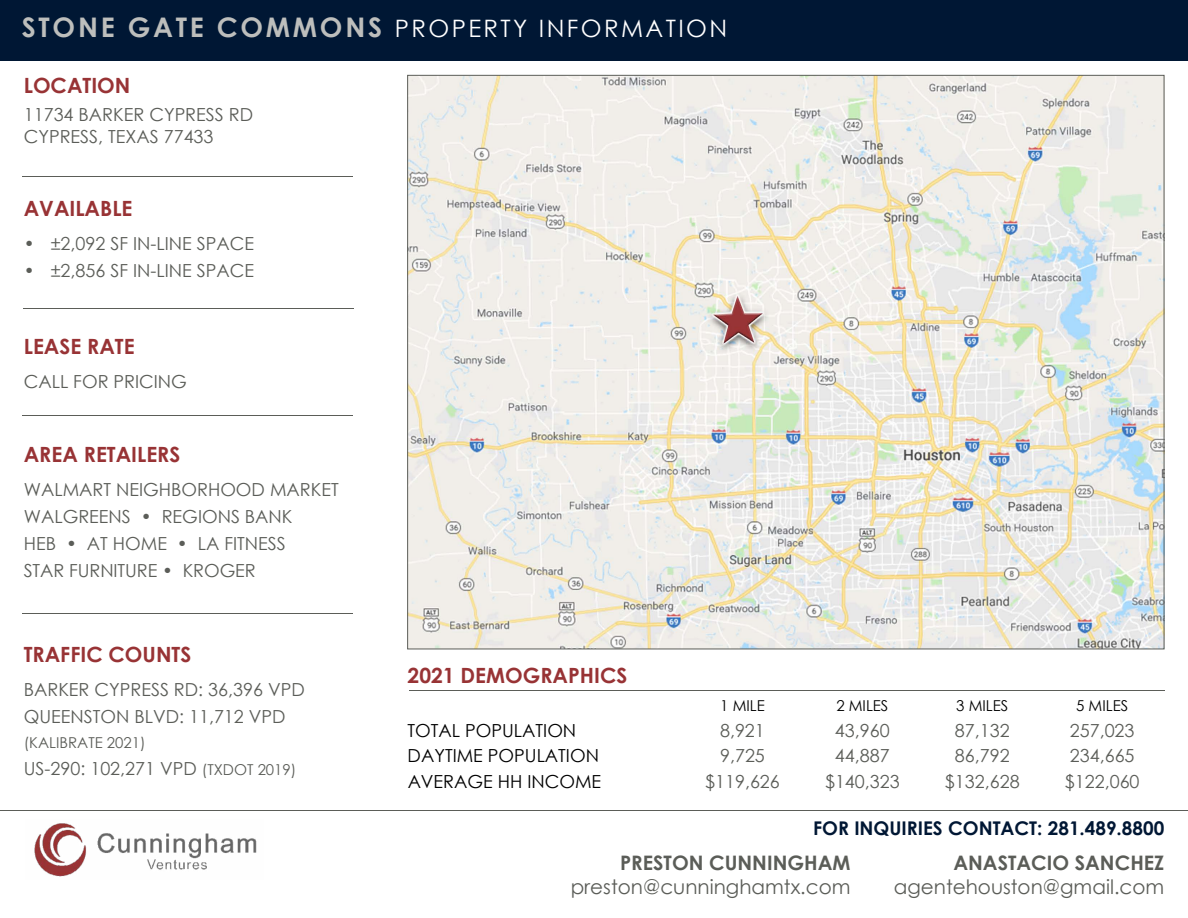
<style>
.page{position:relative;width:1188px;height:918px;background:#fff}
.page>*{position:absolute;margin:0;border:0;box-sizing:border-box;transform-origin:0 0}
.t1{font:24px "Century Gothic";letter-spacing:.1em;color:#fff}
.t2{font:700 21px "Century Gothic";color:#983335}
.t3{font:19.95px "Century Gothic";color:#5b5d58}
.t4{font:700 19.95px "Century Gothic";color:#5b5d58}
.t5{font:700 18.9px "Century Gothic";color:#001734}
.t6{font:18px/27px "Century Gothic";color:#5b5d58}
.t7{font:18px "Century Gothic";color:#000}
.t8{font:15px "Century Gothic";color:#000}
.t9{font:15px "Century Gothic";color:#5b5d58}
.s1{font-weight:700;font-size:27px;color:#bdbebc}
.s2{font-size:15px}
</style>
<div class="page">
<img style="left:409px;top:77px;width:753px;height:570px">
<div style="left:0;top:1px;width:1188px;height:60px;background:#001734"></div>
<img style="left:34px;top:823px;width:223px;height:54px">
<hr style="left:0;top:811px;width:1188px;height:1px;background:#5b5d58">
<hr style="left:409px;top:690px;width:755px;height:1px;background:#5b5d58">
<h1 class="t1" style="left:22px;top:11px;width:707px"><span class="s1">STONE GATE COMMONS</span> PROPERTY INFORMATION</h1>
<p class="t2" style="left:24px;top:69px;width:108px">LOCATION</p>
<p class="t6" style="left:24px;top:103px;width:231px;line-height:21.6px">11734 BARKER CYPRESS RD<br>CYPRESS, TEXAS 77433</p>
<p class="t2" style="left:24px;top:193px;width:110px">AVAILABLE</p>
<p class="t6" style="left:24px;top:230px;width:232px">• ±2,092 SF IN-LINE SPACE</p>
<p class="t6" style="left:24px;top:257px;width:232px">• ±2,856 SF IN-LINE SPACE</p>
<p class="t2" style="left:24px;top:330px;width:112px">LEASE RATE</p>
<p class="t6" style="left:24px;top:367px;width:165px">CALL FOR PRICING</p>
<p class="t2" style="left:24px;top:439px;width:158px">AREA RETAILERS</p>
<p class="t6" style="left:24px;top:476px;width:316px">WALMART NEIGHBORHOOD MARKET<br>WALGREENS • REGIONS BANK<br>HEB • AT HOME • LA FITNESS<br>STAR FURNITURE • KROGER</p>
<p class="t2" style="left:24px;top:639px;width:169px">TRAFFIC COUNTS</p>
<p class="t6" style="left:24px;top:676px;width:283px">BARKER CYPRESS RD: 36,396 VPD<br>QUEENSTON BLVD: 11,712 VPD</p>
<p class="t9" style="left:24px;top:732px;width:123px">(KALIBRATE 2021)</p>
<p class="t6" style="left:24px;top:754px;width:274px">US-290: 102,271 VPD <span class="s2">(TXDOT 2019)</span></p>
<p class="t2" style="left:408px;top:660px;width:221px">2021 DEMOGRAPHICS</p>
<p class="t8" style="left:720px;top:695px;width:46px">1 MILE</p>
<p class="t8" style="left:836px;top:695px;width:54px">2 MILES</p>
<p class="t8" style="left:956px;top:695px;width:54px">3 MILES</p>
<p class="t8" style="left:1076px;top:695px;width:54px">5 MILES</p>
<p class="t7" style="left:408px;top:717px;width:170px">TOTAL POPULATION</p>
<p class="t6" style="left:720px;top:716px;width:46px">8,921</p>
<p class="t6" style="left:835px;top:716px;width:56px">43,960</p>
<p class="t6" style="left:955px;top:716px;width:56px">87,132</p>
<p class="t6" style="left:1070px;top:716px;width:66px">257,023</p>
<p class="t7" style="left:408px;top:743px;width:193px">DAYTIME POPULATION</p>
<p class="t6" style="left:720px;top:742px;width:46px">9,725</p>
<p class="t6" style="left:835px;top:742px;width:56px">44,887</p>
<p class="t6" style="left:955px;top:742px;width:56px">86,792</p>
<p class="t6" style="left:1070px;top:742px;width:66px">234,665</p>
<p class="t7" style="left:408px;top:769px;width:195px">AVERAGE HH INCOME</p>
<p class="t6" style="left:705px;top:767px;width:76px">$119,626</p>
<p class="t6" style="left:825px;top:767px;width:76px">$140,323</p>
<p class="t6" style="left:945px;top:767px;width:76px">$132,628</p>
<p class="t6" style="left:1065px;top:767px;width:76px">$122,060</p>
<p class="t5" style="left:813px;top:814px;width:353px">FOR INQUIRIES CONTACT: 281.489.8800</p>
<p class="t4" style="left:620px;top:847px;width:232px">PRESTON CUNNINGHAM</p>
<p class="t3" style="left:571px;top:872px;width:281px">preston@cunninghamtx.com</p>
<p class="t4" style="left:953px;top:847px;width:212px">ANASTACIO SANCHEZ</p>
<p class="t3" style="left:894px;top:872px;width:272px">agentehouston@gmail.com</p>
</div>
